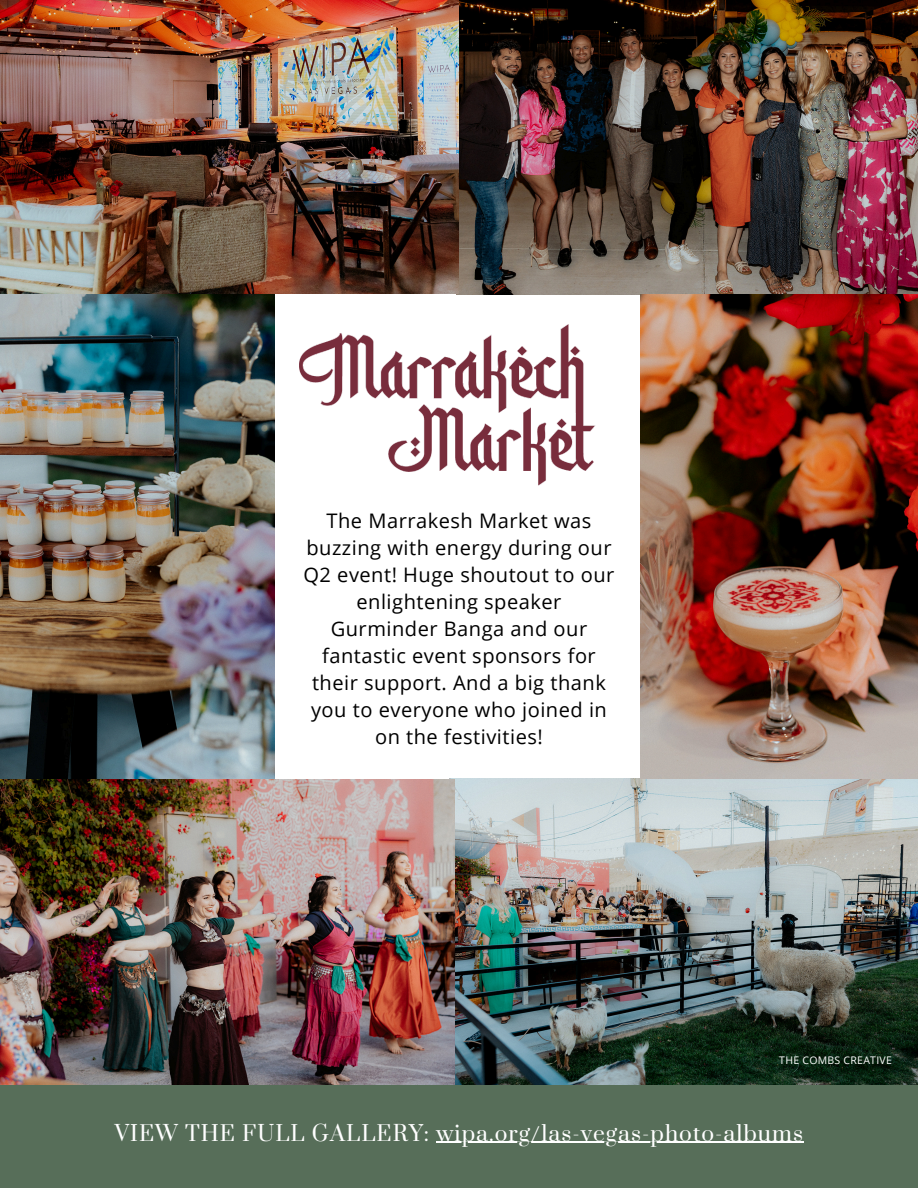
<style>
.page{position:relative;width:918px;height:1188px;background:#fff}
.page>*{position:absolute;margin:0;border:0;box-sizing:border-box;transform-origin:0 0}
.t1{font:21px "Prata";letter-spacing:.05em;color:#fff}
.t2{font:20.1px/27px "Open Sans";letter-spacing:.025em;color:#000;text-align:center}
.t3{font:10.5px "Open Sans";letter-spacing:.025em;color:#fff}
</style>
<div class="page">
<img style="left:299px;top:294px;width:341px;height:485px">
<img style="left:450px;top:778px;width:468px;height:307px">
<img style="left:459px;top:0;width:459px;height:294px">
<img style="left:0;top:294px;width:275px;height:485px">
<img style="left:0;top:779px;width:454px;height:306px">
<div style="left:0;top:1085px;width:918px;height:103px;background:#576e59"></div>
<img style="left:0;top:0;width:459px;height:294px">
<img style="left:640px;top:294px;width:278px;height:485px">
<hr style="left:436px;top:1142px;width:368px;height:1px;background:#fff">
<p class="t2" style="left:303px;top:506px;width:313px">The Marrakesh Market was buzzing with energy during our<br>Q2 event! Huge shoutout to our enlightening speaker<br>Gurminder Banga and our fantastic event sponsors for their support. And a big thank you to everyone who joined in on the festivities!</p>
<p class="t3" style="left:779px;top:1053px;width:114px">THE COMBS CREATIVE</p>
<p class="t1" style="left:115px;top:1120px;width:690px">VIEW THE FULL GALLERY: wipa.org/las-vegas-photo-albums</p>
</div>
